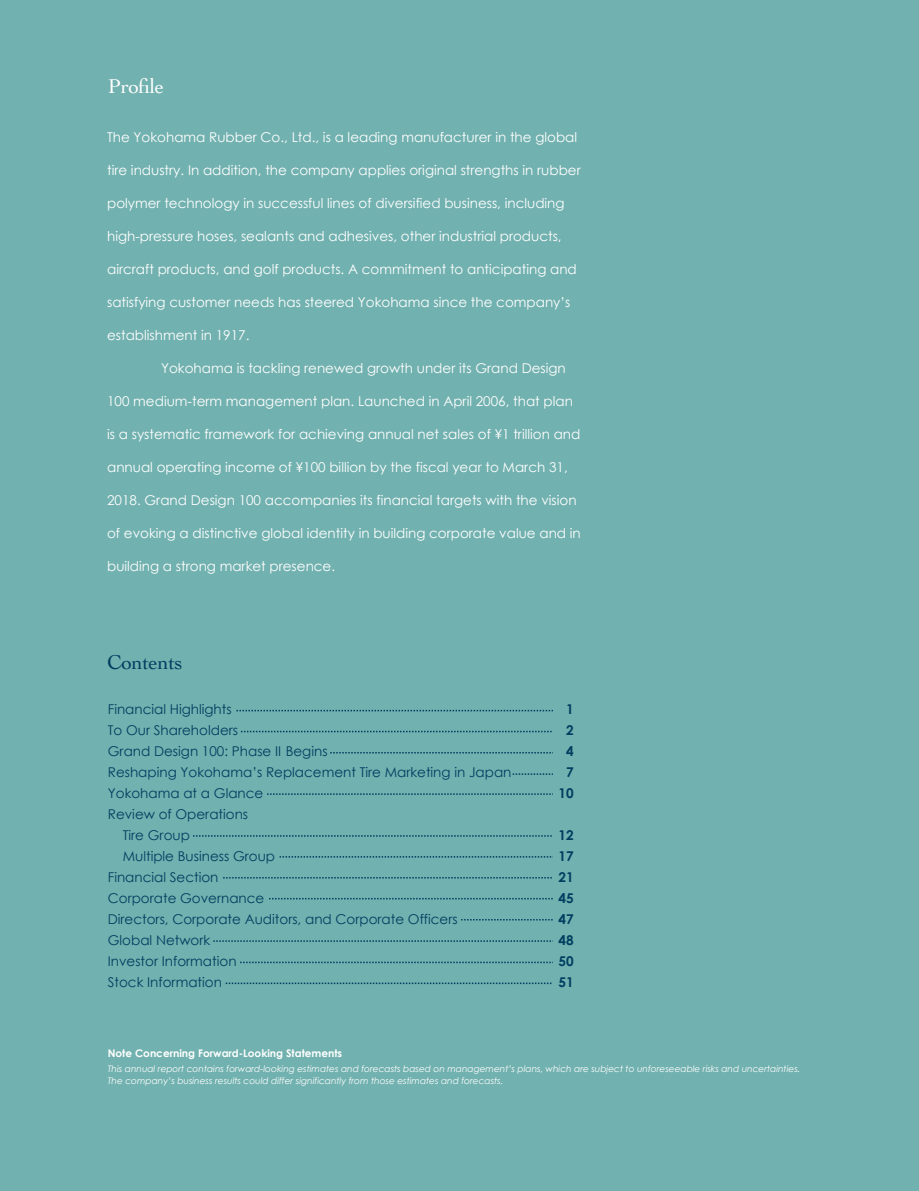
<style>
.page{position:relative;width:919px;height:1191px;background:#fff}
.page>*{position:absolute;margin:0;border:0;box-sizing:border-box;transform-origin:0 0}
.t1{font:21px "Cochin";letter-spacing:-.02em;color:#003e60}
.t2{font:21px "Cochin";letter-spacing:-.02em;color:#fff}
.t3{font:13.5px "Century Gothic";color:#fff}
.t4{font:13.5px "Century Gothic";color:#003e60}
.t5{font:700 13.5px/21px "Century Gothic";color:#003e60;text-align:center}
.t6{font:700 10.5px "Century Gothic";color:#fff}
.t7{font:italic 9px/12px "Century Gothic";color:#fff}
</style>
<div class="page">
<div style="left:0;top:0;width:918px;height:1191px;background:#71b1af"></div>
<svg style="left:236px;top:710px;width:317px;height:1px"></svg>
<svg style="left:241px;top:731px;width:311px;height:1px"></svg>
<svg style="left:330px;top:752px;width:223px;height:1px"></svg>
<svg style="left:512px;top:773px;width:41px;height:2px"></svg>
<svg style="left:267px;top:793px;width:286px;height:2px"></svg>
<svg style="left:193px;top:835px;width:359px;height:1px"></svg>
<svg style="left:279px;top:856px;width:274px;height:1px"></svg>
<svg style="left:223px;top:877px;width:329px;height:1px"></svg>
<svg style="left:269px;top:898px;width:284px;height:1px"></svg>
<svg style="left:461px;top:919px;width:92px;height:1px"></svg>
<svg style="left:213px;top:940px;width:340px;height:1px"></svg>
<svg style="left:240px;top:961px;width:313px;height:2px"></svg>
<svg style="left:226px;top:982px;width:326px;height:2px"></svg>
<h1 class="t2" style="left:108px;top:75px;width:58px">Profile</h1>
<p class="t3" style="left:107px;top:128px;width:471px">The Yokohama Rubber Co., Ltd., is a leading manufacturer in the global</p>
<p class="t3" style="left:107px;top:161px;width:475px">tire industry. In addition, the company applies original strengths in rubber</p>
<p class="t3" style="left:107px;top:194px;width:459px">polymer technology in successful lines of diversified business, including</p>
<p class="t3" style="left:107px;top:227px;width:456px">high-pressure hoses, sealants and adhesives, other industrial products,</p>
<p class="t3" style="left:107px;top:260px;width:471px">aircraft products, and golf products. A commitment to anticipating and</p>
<p class="t3" style="left:107px;top:293px;width:465px">satisfying customer needs has steered Yokohama since the company’s</p>
<p class="t3" style="left:107px;top:326px;width:144px">establishment in 1917.</p>
<p class="t3" style="left:161px;top:359px;width:406px">Yokohama is tackling renewed growth under its Grand Design</p>
<p class="t3" style="left:107px;top:392px;width:467px">100 medium-term management plan. Launched in April 2006, that plan</p>
<p class="t3" style="left:107px;top:425px;width:474px">is a systematic framework for achieving annual net sales of ¥1 trillion and</p>
<p class="t3" style="left:107px;top:458px;width:462px">annual operating income of ¥100 billion by the fiscal year to March 31,</p>
<p class="t3" style="left:107px;top:491px;width:471px">2018. Grand Design 100 accompanies its financial targets with the vision</p>
<p class="t3" style="left:107px;top:524px;width:475px">of evoking a distinctive global identity in building corporate value and in</p>
<p class="t3" style="left:107px;top:557px;width:229px">building a strong market presence.</p>
<h1 class="t1" style="left:107px;top:650px;width:77px">Contents</h1>
<p class="t4" style="left:108px;top:701px;width:125px">Financial Highlights</p>
<p class="t4" style="left:108px;top:722px;width:132px">To Our Shareholders</p>
<p class="t4" style="left:108px;top:743px;width:221px">Grand Design 100: Phase II Begins</p>
<p class="t4" style="left:108px;top:764px;width:405px">Reshaping Yokohama’s Replacement Tire Marketing in Japan</p>
<p class="t4" style="left:108px;top:785px;width:157px">Yokohama at a Glance</p>
<p class="t4" style="left:108px;top:806px;width:142px">Review of Operations</p>
<p class="t4" style="left:123px;top:827px;width:69px">Tire Group</p>
<p class="t4" style="left:123px;top:848px;width:154px">Multiple Business Group</p>
<p class="t4" style="left:108px;top:869px;width:112px">Financial Section</p>
<p class="t4" style="left:108px;top:890px;width:158px">Corporate Governance</p>
<p class="t4" style="left:108px;top:911px;width:351px">Directors, Corporate Auditors, and Corporate Officers</p>
<p class="t4" style="left:108px;top:932px;width:104px">Global Network</p>
<p class="t4" style="left:108px;top:953px;width:130px">Investor Information</p>
<p class="t4" style="left:108px;top:974px;width:116px">Stock Information</p>
<p class="t5" style="left:558px;top:698px;width:17px">1<br>2<br>4<br>7<br>10</p>
<p class="t5" style="left:558px;top:824px;width:17px;text-align:justify">12<br>17<br>21<br>45<br>47<br>48<br>50<br>51</p>
<p class="t6" style="left:108px;top:1046px;width:236px">Note Concerning Forward-Looking Statements</p>
<p class="t7" style="left:108px;top:1062px;width:694px">This annual report contains forward-looking estimates and forecasts based on management’s plans, which are subject to unforeseeable risks and uncertainties.<br>The company’s business results could differ significantly from those estimates and forecasts.</p>
</div>
